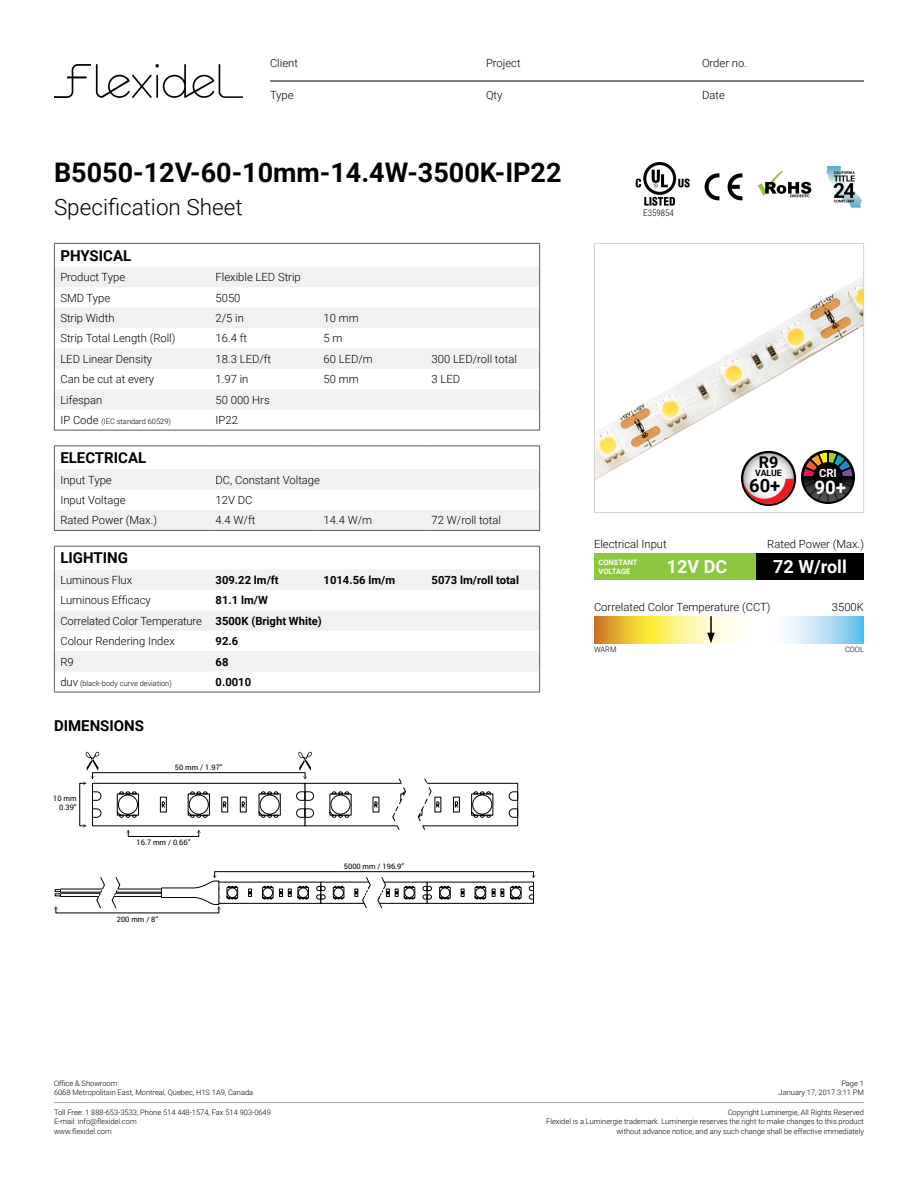
<style>
.page{position:relative;width:918px;height:1188px;background:#fff}
.page>*{position:absolute;margin:0;border:0;box-sizing:border-box;transform-origin:0 0}
.t1{font:700 27px "Roboto";color:#000}
.t2{font:300 22.5px "Roboto";color:#000}
.t3{font:700 18.75px "Roboto";color:#fff}
.t4{font:700 18.3px "Roboto";color:#000}
.t5{font:700 18px "Roboto";color:#fff}
.t6{font:700 16.2px "Roboto";color:#000}
.t7{font:700 15px "Roboto";color:#000}
.t8{font:300 11.25px/20.4px "Roboto";color:#000}
.t9{font:700 11.25px "Roboto";color:#000}
.t10{font:700 11.25px "Roboto";color:#fff}
.t11{font:300 9px "Roboto Condensed";color:#000}
.t12{font:700 8.85px "Roboto";letter-spacing:-.005em;color:#000}
.t13{font:300 7.5px/9.8px "Roboto";color:#000;text-align:right}
.t14{font:7.5px/9px "Roboto";color:#000;text-align:right}
.t15{font:700 7.5px/9px "Roboto";color:#fff}
.s1{font-size:11.25px}
.s2{font-weight:700}
</style>
<div class="page">
<svg style="left:55px;top:267px;width:484px;height:142px;fill:#f1f1f2"></svg>
<hr style="left:54px;top:243px;width:156px;height:1px;background:#58595b">
<hr style="left:210px;top:243px;width:108px;height:1px;background:#58595b">
<hr style="left:318px;top:243px;width:108px;height:1px;background:#58595b">
<hr style="left:426px;top:243px;width:114px;height:1px;background:#58595b">
<svg style="left:54px;top:244px;width:1px;height:186px"></svg>
<svg style="left:539px;top:244px;width:1px;height:186px"></svg>
<hr style="left:54px;top:430px;width:156px;height:1px;background:#58595b">
<hr style="left:210px;top:430px;width:108px;height:1px;background:#58595b">
<hr style="left:318px;top:430px;width:108px;height:1px;background:#58595b">
<hr style="left:426px;top:430px;width:114px;height:1px;background:#58595b">
<svg style="left:54px;top:446px;width:486px;height:84px"></svg>
<hr style="left:54px;top:530px;width:156px;height:1px;background:#58595b">
<hr style="left:210px;top:530px;width:108px;height:1px;background:#58595b">
<hr style="left:318px;top:530px;width:108px;height:1px;background:#58595b">
<hr style="left:426px;top:530px;width:114px;height:1px;background:#58595b">
<svg style="left:55px;top:570px;width:484px;height:101px;fill:#f1f1f2"></svg>
<hr style="left:54px;top:546px;width:156px;height:1px;background:#58595b">
<hr style="left:210px;top:546px;width:108px;height:1px;background:#58595b">
<hr style="left:318px;top:546px;width:108px;height:1px;background:#58595b">
<hr style="left:426px;top:546px;width:114px;height:1px;background:#58595b">
<svg style="left:54px;top:547px;width:1px;height:145px"></svg>
<svg style="left:539px;top:547px;width:1px;height:145px"></svg>
<hr style="left:54px;top:692px;width:156px;height:1px;background:#58595b">
<hr style="left:210px;top:692px;width:108px;height:1px;background:#58595b">
<hr style="left:318px;top:692px;width:108px;height:1px;background:#58595b">
<hr style="left:426px;top:692px;width:114px;height:1px;background:#58595b">
<div style="left:128px;top:830px;width:71px;height:7px;border:1px solid #000"></div>
<svg style="left:83px;top:752px;width:435px;height:81px"></svg>
<div style="left:214px;top:871px;width:320px;height:7px;border:1px solid #000"></div>
<div style="left:60px;top:889px;width:155px;height:4px;border:1px solid #000"></div>
<div style="left:60px;top:893px;width:155px;height:4px;border:1px solid #000"></div>
<svg style="left:55px;top:889px;width:6px;height:7px"></svg>
<svg style="left:96px;top:877px;width:24px;height:31px"></svg>
<svg style="left:161px;top:875px;width:374px;height:35px"></svg>
<div style="left:638px;top:554px;width:118px;height:26px;background:#8dc63f"></div>
<div style="left:594px;top:554px;width:68px;height:26px;background:#8dc63f"></div>
<div style="left:756px;top:554px;width:108px;height:26px;background:#000"></div>
<svg style="left:757px;top:170px;width:54px;height:27px"></svg>
<svg style="left:704px;top:173px;width:15px;height:28px"></svg>
<svg style="left:727px;top:173px;width:15px;height:27px"></svg>
<svg style="left:636px;top:162px;width:54px;height:44px"></svg>
<svg style="left:826px;top:166px;width:36px;height:42px"></svg>
<svg style="left:594px;top:616px;width:270px;height:27px"></svg>
<svg style="left:707px;top:616px;width:8px;height:27px"></svg>
<img style="left:596px;top:277px;width:266px;height:229px">
<div style="left:594px;top:243px;width:270px;height:270px;border:1px solid #d1d3d4"></div>
<svg style="left:801px;top:450px;width:54px;height:54px"></svg>
<svg style="left:803px;top:452px;width:50px;height:50px;background:#4b463e"></svg>
<svg style="left:742px;top:452px;width:53px;height:53px"></svg>
<svg style="left:54px;top:64px;width:189px;height:34px"></svg>
<hr style="left:54px;top:1102px;width:810px;height:1px;background:#a7a9ac">
<hr style="left:270px;top:81px;width:594px;height:1px;background:#000">
<p class="t8" style="left:270px;top:53px;width:29px">Client</p>
<p class="t8" style="left:486px;top:53px;width:36px">Project</p>
<p class="t8" style="left:702px;top:53px;width:47px">Order no.</p>
<p class="t8" style="left:270px;top:84px;width:25px">Type</p>
<p class="t8" style="left:486px;top:84px;width:18px">Qty</p>
<p class="t8" style="left:702px;top:84px;width:24px">Date</p>
<h1 class="t1" style="left:54px;top:154px;width:509px">B5050-12V-60-10mm-14.4W-3500K-IP22</h1>
<h2 class="t2" style="left:54px;top:191px;width:190px">Specification Sheet</h2>
<h3 class="t7" style="left:60px;top:245px;width:72px">PHYSICAL</h3>
<p class="t8" style="left:60px;top:266px;width:66px">Product Type</p>
<p class="t8" style="left:216px;top:266px;width:87px">Flexible LED Strip</p>
<p class="t8" style="left:60px;top:287px;width:51px">SMD Type</p>
<p class="t8" style="left:216px;top:287px;width:26px">5050</p>
<p class="t8" style="left:60px;top:307px;width:56px">Strip Width</p>
<p class="t8" style="left:216px;top:307px;width:30px">2/5 in</p>
<p class="t8" style="left:324px;top:307px;width:37px">10 mm</p>
<p class="t8" style="left:60px;top:328px;width:117px">Strip Total Length (Roll)</p>
<p class="t8" style="left:216px;top:328px;width:33px">16.4 ft</p>
<p class="t8" style="left:324px;top:328px;width:20px">5 m</p>
<p class="t8" style="left:60px;top:348px;width:93px">LED Linear Density</p>
<p class="t8" style="left:216px;top:348px;width:57px">18.3 LED/ft</p>
<p class="t8" style="left:324px;top:348px;width:51px">60 LED/m</p>
<p class="t8" style="left:432px;top:348px;width:87px">300 LED/roll total</p>
<p class="t8" style="left:60px;top:369px;width:95px">Can be cut at every</p>
<p class="t8" style="left:216px;top:369px;width:34px">1.97 in</p>
<p class="t8" style="left:324px;top:369px;width:37px">50 mm</p>
<p class="t8" style="left:432px;top:369px;width:30px">3 LED</p>
<p class="t8" style="left:60px;top:389px;width:43px">Lifespan</p>
<p class="t8" style="left:216px;top:389px;width:56px">50 000 Hrs</p>
<p class="t13" style="left:60px;top:416px;width:112px"><span class="s1">IP Code</span> (IEC standard 60529)</p>
<p class="t8" style="left:216px;top:410px;width:24px">IP22</p>
<h3 class="t7" style="left:60px;top:447px;width:87px">ELECTRICAL</h3>
<p class="t8" style="left:60px;top:469px;width:53px">Input Type</p>
<p class="t8" style="left:216px;top:469px;width:106px">DC, Constant Voltage</p>
<p class="t8" style="left:60px;top:489px;width:67px">Input Voltage</p>
<p class="t8" style="left:216px;top:489px;width:38px">12V DC</p>
<p class="t8" style="left:60px;top:510px;width:98px">Rated Power (Max.)</p>
<p class="t8" style="left:216px;top:510px;width:41px">4.4 W/ft</p>
<p class="t8" style="left:324px;top:510px;width:50px">14.4 W/m</p>
<p class="t8" style="left:432px;top:510px;width:71px">72 W/roll total</p>
<h3 class="t7" style="left:60px;top:548px;width:69px">LIGHTING</h3>
<p class="t8" style="left:60px;top:569px;width:73px">Luminous Flux</p>
<p class="t9" style="left:216px;top:572px;width:65px">309.22 lm/ft</p>
<p class="t9" style="left:324px;top:572px;width:73px">1014.56 lm/m</p>
<p class="t9" style="left:432px;top:572px;width:89px">5073 lm/roll total</p>
<p class="t8" style="left:60px;top:590px;width:92px">Luminous Efficacy</p>
<p class="t8" style="left:60px;top:590px;width:263px;text-indent:155px"><span class="s2">81.1 lm/W<br></span>Correlated Color Temperature <span class="s2">3500K (Bright White)<br></span>Colour Rendering Index</p>
<p class="t9" style="left:216px;top:633px;width:24px">92.6</p>
<p class="t8" style="left:60px;top:651px;width:15px">R9</p>
<p class="t9" style="left:216px;top:654px;width:14px">68</p>
<p class="t13" style="left:60px;top:678px;width:113px"><span class="s1">duv</span> (black-body curve deviation)</p>
<p class="t9" style="left:216px;top:674px;width:37px">0.0010</p>
<h3 class="t7" style="left:54px;top:716px;width:92px">DIMENSIONS</h3>
<p class="t14" style="left:53px;top:793px;width:25px">10 mm<br>0.39”</p>
<p class="t14" style="left:175px;top:762px;width:49px">50 mm / 1.97”</p>
<p class="t14" style="left:137px;top:838px;width:55px">16.7 mm / 0.66”</p>
<p class="t14" style="left:117px;top:914px;width:43px">200 mm / 8”</p>
<p class="t14" style="left:344px;top:861px;width:62px">5000 mm / 196.9”</p>
<p class="t11" style="left:643px;top:206px;width:32px">E359854</p>
<h3 class="t6" style="left:759px;top:450px;width:21px">R9</h3>
<h3 class="t4" style="left:749px;top:473px;width:33px">60+</h3>
<p class="t12" style="left:755px;top:467px;width:28px">VALUE</p>
<p class="t10" style="left:819px;top:465px;width:19px">CRI</p>
<h3 class="t3" style="left:814px;top:474px;width:33px">90+</h3>
<p class="t8" style="left:594px;top:534px;width:74px">Electrical Input</p>
<p class="t8" style="left:767px;top:534px;width:98px">Rated Power (Max.)</p>
<p class="t15" style="left:598px;top:558px;width:41px">CONSTANT<br>VOLTAGE</p>
<h3 class="t5" style="left:773px;top:554px;width:75px">72 W/roll</h3>
<h3 class="t5" style="left:667px;top:554px;width:62px">12V DC</h3>
<p class="t8" style="left:594px;top:597px;width:178px">Correlated Color Temperature (CCT)</p>
<p class="t8" style="left:832px;top:597px;width:34px">3500K</p>
<p class="t13" style="left:594px;top:644px;width:24px">WARM</p>
<p class="t13" style="left:845px;top:644px;width:20px">COOL</p>
<p class="t13" style="left:54px;top:1078px;width:201px;text-align:left">Office &amp; Showroom:<br>6068 Metropolitain East, Montreal, Quebec, H1S 1A9, Canada</p>
<p class="t13" style="left:54px;top:1107px;width:218px;text-align:left">Toll Free: 1 888-653-3533, Phone 514 448-1574, Fax 514 903-0649<br>E-mail: info@flexidel.com<br>www.flexidel.com</p>
<p class="t13" style="left:779px;top:1078px;width:87px">Page 1<br>January 17, 2017 3:11 PM</p>
<p class="t13" style="left:546px;top:1107px;width:319px">Copyright Luminergie, All Rights Reserved<br>Flexidel is a Luminergie trademark. Luminergie reserves the right to make changes to this product without advance notice, and any such change shall be effective immediately</p>
</div>
